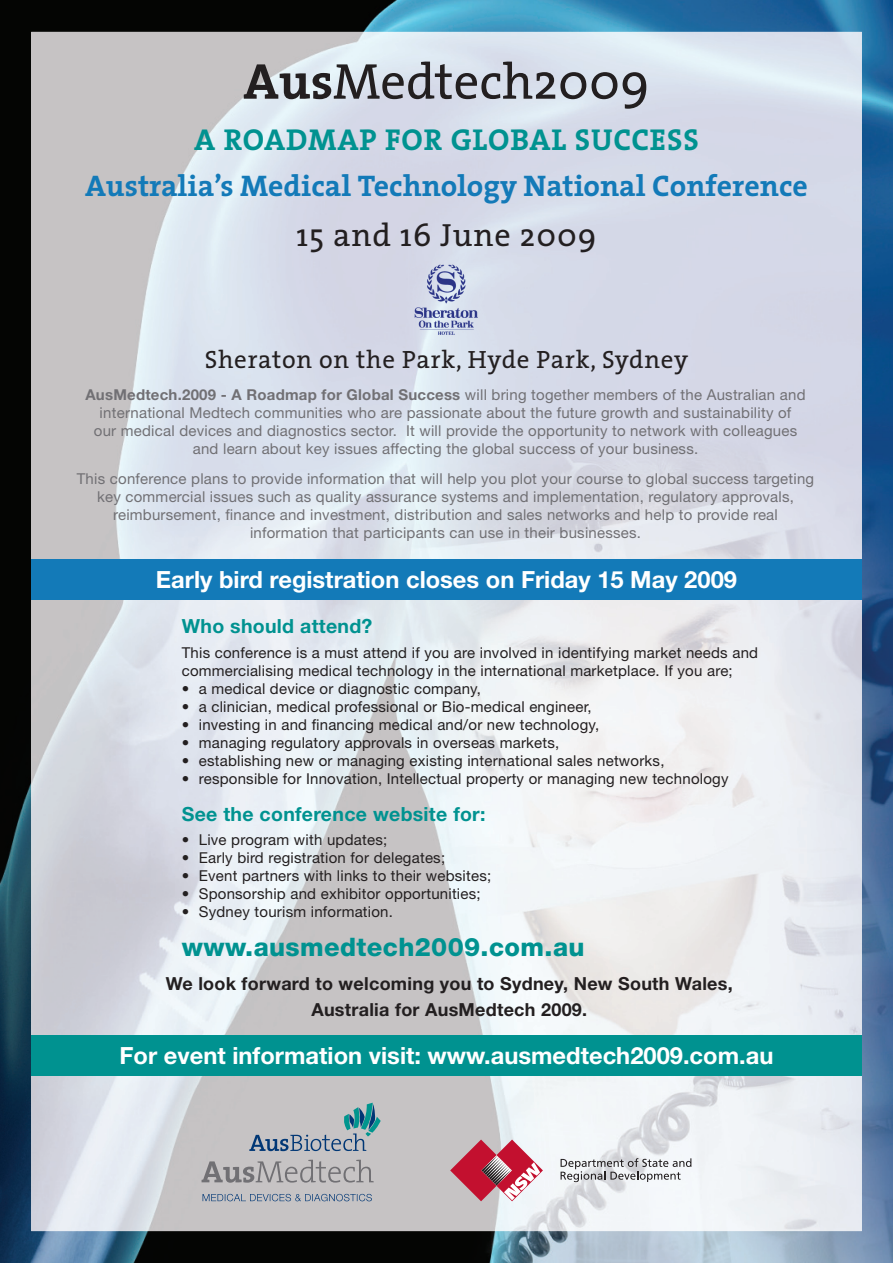
<style>
.page{position:relative;width:893px;height:1263px;background:#fff}
.page>*{position:absolute;margin:0;border:0;box-sizing:border-box;transform-origin:0 0}
.t1{font:50.85px "The Serif";color:#231f20}
.t2{font:32.25px "The Serif";letter-spacing:.03em;color:#231f20}
.t3{font:700 30.3px "The Serif";letter-spacing:.03em;color:#009290}
.t4{font:700 30px "The Serif";color:#137ab8}
.t5{font:800 25.5px "Helvetica Neue";letter-spacing:.015em;color:#009290}
.t6{font:25.05px "The Serif";letter-spacing:.03em;color:#231f20}
.t7{font:700 23.7px "Helvetica Neue";color:#fff}
.t8{font:700 19.5px "Helvetica Neue";letter-spacing:.015em;color:#009290}
.t9{font:700 18px/25.5px "Helvetica Neue";letter-spacing:.015em;color:#231f20;text-align:center}
.t10{font:15px/18px "Helvetica Neue";letter-spacing:.015em;color:#717074;text-align:center}
.t11{font:15px/18px "Helvetica Neue";letter-spacing:.015em;color:#231f20}
.s1{font-weight:700}
</style>
<div class="page">
<img style="left:0;top:0;width:893px;height:1263px">
<img style="left:31px;top:32px;width:831px;height:1199px">
<div style="left:31px;top:1035px;width:831px;height:41px;background:#009290"></div>
<svg style="left:249px;top:1103px;width:132px;height:48px;background:#a3b0b7"></svg>
<svg style="left:203px;top:1194px;width:169px;height:7px"></svg>
<svg style="left:202px;top:1160px;width:172px;height:23px;background:#adabac"></svg>
<svg style="left:450px;top:1139px;width:93px;height:62px"></svg>
<svg style="left:561px;top:1158px;width:130px;height:24px"></svg>
<div style="left:31px;top:559px;width:831px;height:40px;background:#137ab8"></div>
<img style="left:410px;top:261px;width:72px;height:78px">
<h1 class="t1" style="left:243px;top:39px;width:408px"><span class="s1">Aus</span>Medtech2009</h1>
<h3 class="t3" style="left:194px;top:114px;width:506px">A ROADMAP FOR GLOBAL SUCCESS</h3>
<h3 class="t4" style="left:85px;top:161px;width:724px">Australia’s Medical Technology National Conference</h3>
<h2 class="t2" style="left:296px;top:208px;width:302px">15 and 16 June 2009</h2>
<h3 class="t6" style="left:205px;top:339px;width:485px">Sheraton on the Park, Hyde Park, Sydney</h3>
<p class="t10" style="left:85px;top:385px;width:722px"><span class="s1">AusMedtech.2009 - A Roadmap for Global Success</span> will bring together members of the Australian and international Medtech communities who are passionate about the future growth and sustainability of<br>our medical devices and diagnostics sector. It will provide the opportunity to network with colleagues and learn about key issues affecting the global success of your business.</p>
<p class="t10" style="left:77px;top:470px;width:739px">This conference plans to provide information that will help you plot your course to global success targeting key commercial issues such as quality assurance systems and implementation, regulatory approvals, reimbursement, finance and investment, distribution and sales networks and help to provide real information that participants can use in their businesses.</p>
<h3 class="t7" style="left:156px;top:565px;width:582px">Early bird registration closes on Friday 15 May 2009</h3>
<h3 class="t8" style="left:182px;top:614px;width:192px">Who should attend?</h3>
<p class="t11" style="left:182px;top:643px;width:578px">This conference is a must attend if you are involved in identifying market needs and commercialising medical technology in the international marketplace. If you are;</p>
<p class="t11" style="left:182px;top:679px;width:301px">• a medical device or diagnostic company,</p>
<p class="t11" style="left:182px;top:697px;width:411px">• a clinician, medical professional or Bio-medical engineer,</p>
<p class="t11" style="left:182px;top:715px;width:419px">• investing in and financing medical and/or new technology,</p>
<p class="t11" style="left:182px;top:733px;width:379px">• managing regulatory approvals in overseas markets,</p>
<p class="t11" style="left:182px;top:751px;width:484px">• establishing new or managing existing international sales networks,</p>
<p class="t11" style="left:182px;top:769px;width:548px">• responsible for Innovation, Intellectual property or managing new technology</p>
<h3 class="t8" style="left:182px;top:801px;width:305px">See the conference website for:</h3>
<p class="t11" style="left:182px;top:830px;width:207px">• Live program with updates;</p>
<p class="t11" style="left:182px;top:848px;width:265px">• Early bird registration for delegates;</p>
<p class="t11" style="left:182px;top:866px;width:311px">• Event partners with links to their websites;</p>
<p class="t11" style="left:182px;top:884px;width:300px">• Sponsorship and exhibitor opportunities;</p>
<p class="t11" style="left:182px;top:902px;width:213px">• Sydney tourism information.</p>
<h3 class="t5" style="left:182px;top:931px;width:404px">www.ausmedtech2009.com.au</h3>
<p class="t9" style="left:166px;top:971px;width:568px">We look forward to welcoming you to Sydney, New South Wales,<br>Australia for AusMedtech 2009.</p>
<h3 class="t7" style="left:120px;top:1040px;width:655px">For event information visit: www.ausmedtech2009.com.au</h3>
</div>
